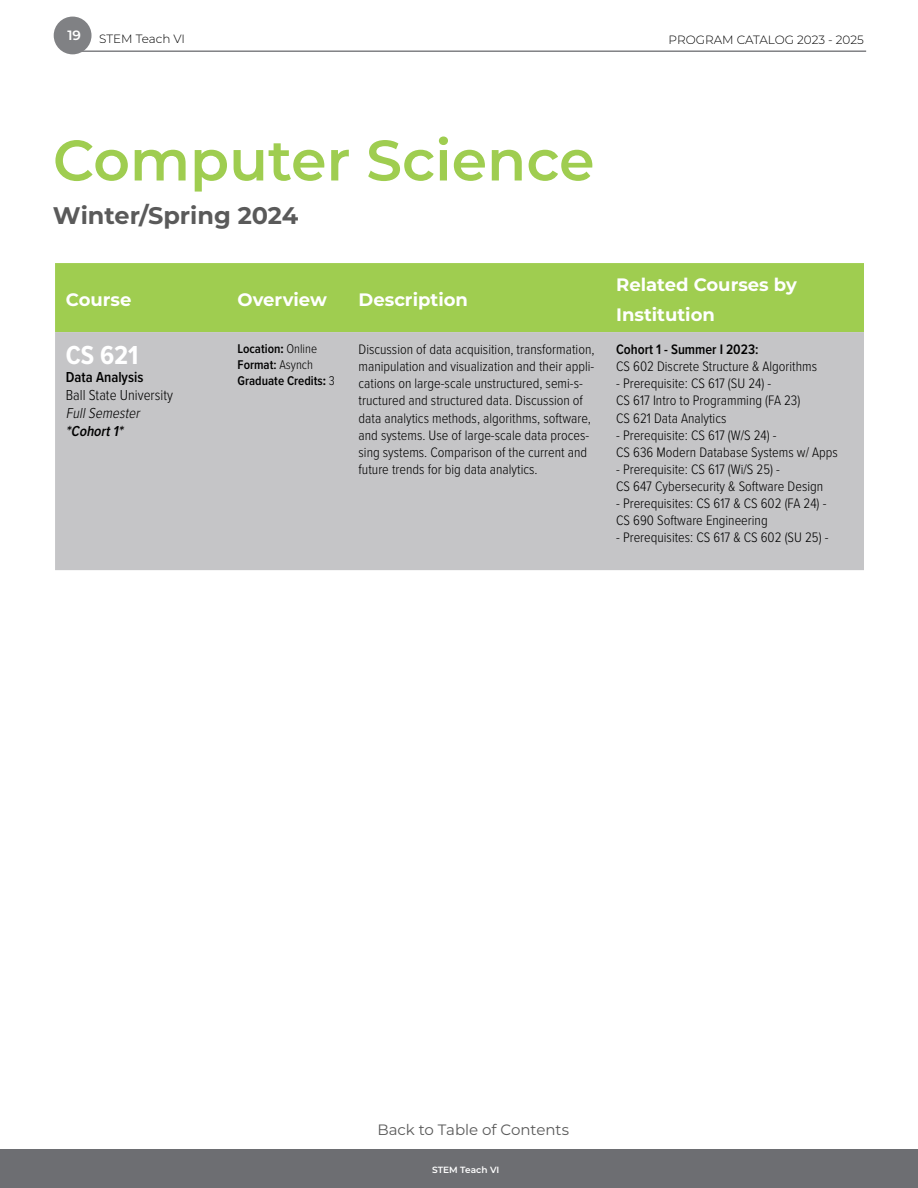
<style>
.page{position:relative;width:918px;height:1188px;background:#fff}
.page>*{position:absolute;margin:0;border:0;box-sizing:border-box;transform-origin:0 0}
.t1{font:600 57px "Montserrat";color:#9fcd50}
.t2{font:700 27px "Proxima Nova Cond";color:#fff}
.t3{font:700 24px "Montserrat";color:#5a5a5a}
.t4{font:700 18px/30px "Montserrat";color:#fff}
.t5{font:15px "Montserrat";color:#5a5a5a}
.t6{font:300 15px "Proxima Nova Cond";color:#000}
.t7{font:600 15px "Proxima Nova Cond";color:#000}
.t8{font:italic 300 15px "Proxima Nova Cond";color:#000}
.t9{font:italic 600 15px "Proxima Nova Cond";color:#000}
.t10{font:300 14.25px/17.1px "Proxima Nova Cond";color:#000}
.t11{font:600 14.25px "Proxima Nova Cond";color:#000}
.t12{font:600 13.5px "Montserrat Alternates";color:#fff}
.t13{font:600 13.2px/15.8px "Proxima Nova Cond";color:#000}
.t14{font:300 12px "Montserrat";color:#000}
.t15{font:600 9px "Montserrat";letter-spacing:-.005em;color:#fff}
.s1{font-weight:700}
.s2{font-weight:300}
</style>
<div class="page">
<div style="left:54px;top:17px;width:38px;height:37px;background:#808184;border-radius:50%"></div>
<hr style="left:64px;top:50px;width:802px;height:2px;background:#808184">
<div style="left:0;top:1149px;width:918px;height:39px;background:#6d6e72"></div>
<div style="left:55px;top:263px;width:809px;height:69px;background:#9fcd50"></div>
<div style="left:55px;top:332px;width:809px;height:238px;background:#c5c5c7"></div>
<p class="t12" style="left:68px;top:26px;width:15px">19</p>
<p class="t14" style="left:99px;top:30px;width:87px">STEM Teach VI</p>
<p class="t14" style="left:669px;top:31px;width:197px">PROGRAM CATALOG 2023 - 2025</p>
<h1 class="t1" style="left:53px;top:120px;width:543px">Computer Science</h1>
<h3 class="t3" style="left:53px;top:198px;width:247px">Winter/Spring 2024</h3>
<p class="t4" style="left:66px;top:284px;width:67px">Course</p>
<p class="t4" style="left:238px;top:284px;width:91px">Overview</p>
<p class="t4" style="left:359px;top:284px;width:111px">Description</p>
<p class="t4" style="left:616px;top:269px;width:182px">Related Courses by<br>Institution</p>
<h2 class="t2" style="left:66px;top:335px;width:74px">CS 621</h2>
<p class="t7" style="left:66px;top:366px;width:79px">Data Analysis</p>
<p class="t6" style="left:66px;top:384px;width:109px">Ball State University</p>
<p class="t8" style="left:66px;top:402px;width:79px">FullSemester</p>
<p class="t9" style="left:66px;top:420px;width:63px">*Cohort1*</p>
<p class="t13" style="left:238px;top:341px;width:99px">Location<span class="s1">:</span> <span class="s2">Online<br></span>Format: <span class="s2">Asynch<br></span>Graduate Credits<span class="s1">:</span> <span class="s2">3</span></p>
<p class="t10" style="left:359px;top:340px;width:237px">Discussion of data acquisition, transformation, manipulation and visualization and their appli&shy;cations on large-scale unstructured, semi-s&shy;tructured and structured data. Discussion of data analytics methods, algorithms, software, and systems. Use of large-scale data proces&shy;sing systems. Comparison of the current and future trends for big data analytics.</p>
<p class="t11" style="left:616px;top:339px;width:144px">Cohort 1 - Summer I 2023:</p>
<p class="t10" style="left:616px;top:357px;width:203px">CS 602 Discrete Structure &amp; Algorithms</p>
<p class="t10" style="left:616px;top:374px;width:186px">- Prerequisite: CS 617 (SU 24) -<br>CS 617 Intro to Programming (FA 23)<br>CS 621 Data Analytics</p>
<p class="t10" style="left:616px;top:426px;width:223px">- Prerequisite: CS 617 (W/S 24) -<br>CS 636 Modern Database Systems w/ Apps</p>
<p class="t10" style="left:616px;top:460px;width:209px">- Prerequisite: CS 617 (Wi/S 25) -<br>CS 647 Cybersecurity &amp; Software Design</p>
<p class="t10" style="left:616px;top:494px;width:212px">- Prerequisites: CS 617 &amp; CS 602 (FA 24) -<br>CS 690 Software Engineering</p>
<p class="t10" style="left:616px;top:528px;width:214px">- Prerequisites: CS 617 &amp; CS 602 (SU 25) -</p>
<p class="t5" style="left:377px;top:1119px;width:193px">Back to Table of Contents</p>
<p class="t15" style="left:432px;top:1164px;width:69px">STEM Teach VI</p>
</div>
